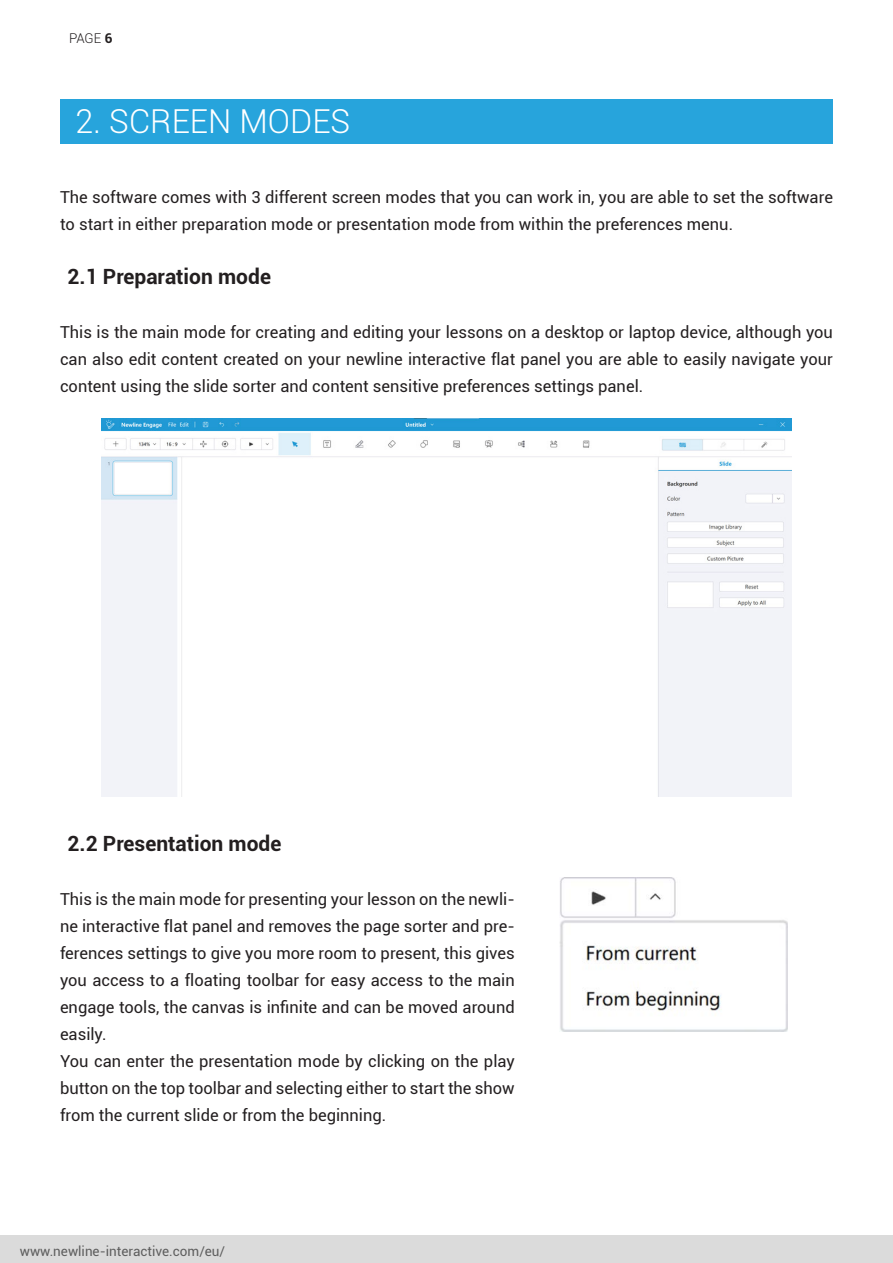
<style>
.page{position:relative;width:893px;height:1263px;background:#fff}
.page>*{position:absolute;margin:0;border:0;box-sizing:border-box;transform-origin:0 0}
._1st_Title{font:300 33px "Roboto";color:#fff}
._2nd_Title{font:700 21px "Roboto";color:#231f20}
.Body_text{font:16.5px/27px "Roboto";color:#231f20;text-align:justify}
.t1{font:13.5px "Roboto";color:#5e5e5e}
.t2{font:300 13.5px "Roboto";color:#231f20}
.s1{font-weight:700}
</style>
<div class="page">
<div style="left:0;top:1236px;width:893px;height:27px;background:#dbdbdb"></div>
<div style="left:60px;top:99px;width:773px;height:45px;background:#27a4dc"></div>
<img style="left:102px;top:419px;width:690px;height:377px">
<img style="left:560px;top:878px;width:228px;height:153px">
<p class="t2" style="left:69px;top:29px;width:45px">PAGE <span class="s1">6</span></p>
<p class="_1st_Title" style="left:75px;top:99px;width:277px">2. SCREEN MODES</p>
<p class="Body_text" style="left:60px;top:183px;width:774px">The software comes with 3 different screen modes that you can work in, you are able to set the software to start in either preparation mode or presentation mode from within the preferences menu.</p>
<p class="_2nd_Title" style="left:68px;top:261px;width:205px">2.1 Preparation mode</p>
<p class="Body_text" style="left:60px;top:318px;width:774px">This is the main mode for creating and editing your lessons on a desktop or laptop device, although you can also edit content created on your newline interactive flat panel you are able to easily navigate your content using the slide sorter and content sensitive preferences settings panel.</p>
<p class="_2nd_Title" style="left:68px;top:828px;width:215px">2.2 Presentation mode</p>
<p class="Body_text" style="left:60px;top:885px;width:456px">This is the main mode for presenting your lesson on the newli&shy;ne interactive flat panel and removes the page sorter and pre&shy;ferences settings to give you more room to present, this gives you access to a floating toolbar for easy access to the main engage tools, the canvas is infinite and can be moved around easily.</p>
<p class="Body_text" style="left:60px;top:1046px;width:456px">You can enter the presentation mode by clicking on the play button on the top toolbar and selecting either to start the show from the current slide or from the beginning.</p>
<p class="t1" style="left:20px;top:1241px;width:207px">www.newline-interactive.com/eu/</p>
</div>
